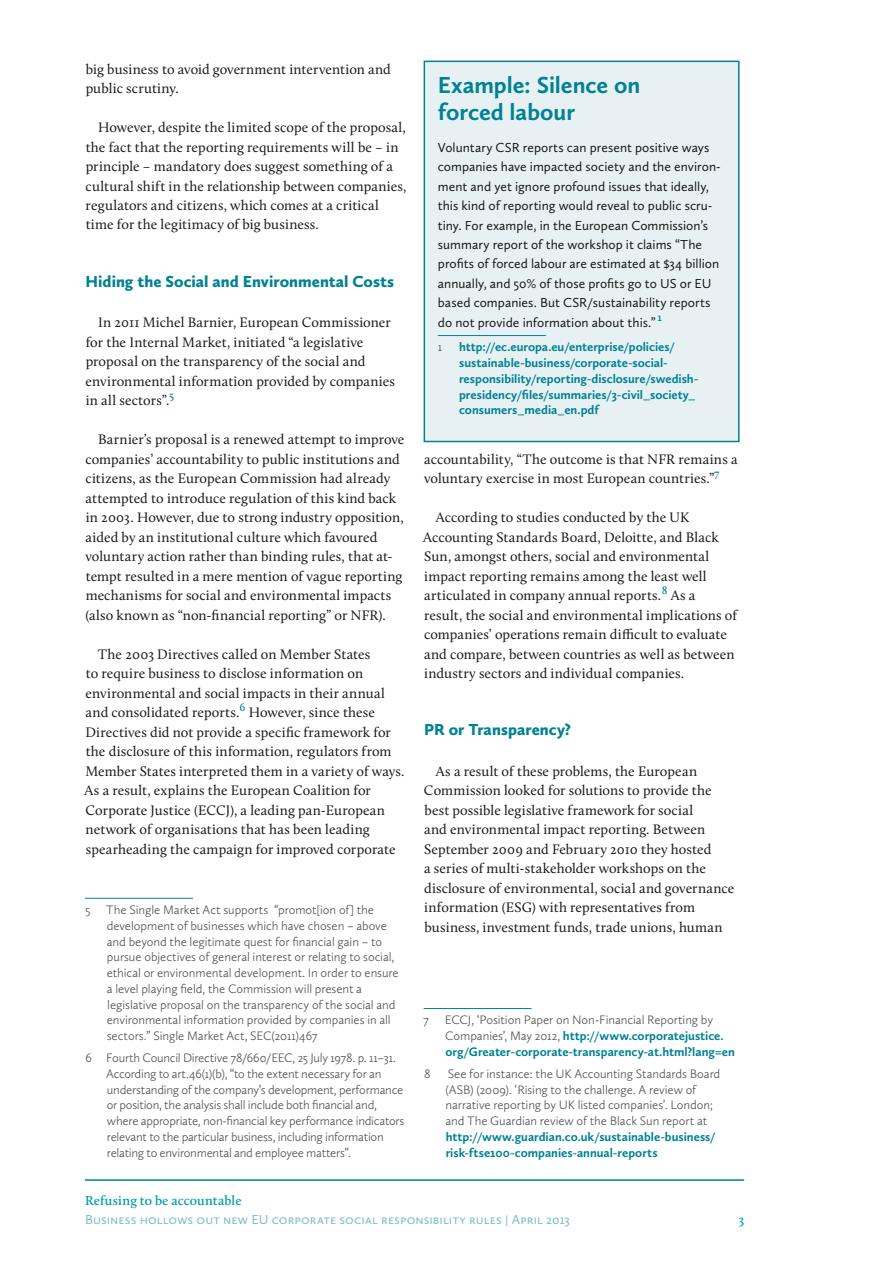
<style>
.page{position:relative;width:893px;height:1263px;background:#fff}
.page>*{position:absolute;margin:0;border:0;box-sizing:border-box;transform-origin:0 0}
.t1{font:700 24px/27px "Calluna Sans";color:#008293}
.t2{font:900 16.5px "Calluna Sans";color:#008293}
.t3{font:14.25px/19.5px "Calluna";letter-spacing:.005em;color:#1a1a18}
.t4{font:13.5px/19.5px "Calluna Sans";color:#1a1a18}
.t5{font:13.5px "Calluna Sans";color:#7dbcc7}
.t6{font:600 13.5px "Calluna";letter-spacing:.005em;color:#009cad}
.t7{font:300 12.75px/15.8px "Calluna Sans";letter-spacing:-.01em;color:#565656}
.t8{font:700 12.75px/15.8px "Calluna Sans";letter-spacing:-.005em;color:#008293}
.t9{font:600 11.25px "Calluna";color:#008293}
.t10{font:600 11.25px "Calluna Sans";color:#008293}
.s1{font-weight:300;color:#565656}
</style>
<div class="page">
<hr style="left:85px;top:1179px;width:659px;height:2px;background:#008293">
<hr style="left:85px;top:898px;width:108px;height:1px;background:#008293">
<hr style="left:424px;top:1008px;width:108px;height:1px;background:#008293">
<div style="left:424px;top:61px;width:315px;height:380px;background:#e7f1f4"></div>
<hr style="left:438px;top:335px;width:108px;height:1px;background:#008293">
<div style="left:424px;top:61px;width:316px;height:381px;border:2px solid #008293"></div>
<p class="t3" style="left:86px;top:59px;width:307px">big business to avoid government intervention and public scrutiny.</p>
<p class="t3" style="left:85px;top:117px;width:322px;text-indent:13px">However, despite the limited scope of the proposal, the fact that the reporting requirements will be – in principle – mandatory does suggest something of a cultural shift in the relationship between companies, regulators and citizens, which comes at a critical time for the legitimacy of big business.</p>
<p class="t2" style="left:86px;top:271px;width:310px">Hiding the Social and Environmental Costs</p>
<p class="t3" style="left:85px;top:312px;width:311px;text-indent:13px">In 2011 Michel Barnier, European Commissioner for the Internal Market, initiated “a legislative proposal on the transparency of the social and environmental information provided by companies in all sectors”.<sup>5</sup></p>
<p class="t3" style="left:85px;top:429px;width:321px;text-indent:13px">Barnier’s proposal is a renewed attempt to improve companies’ accountability to public institutions and citizens, as the European Commission had already attempted to introduce regulation of this kind back in 2003. However, due to strong industry opposition, aided by an institutional culture which favoured voluntary action rather than binding rules, that at&shy;tempt resulted in a mere mention of vague reporting mechanisms for social and environmental impacts (also known as “non-financial reporting” or NFR).</p>
<p class="t3" style="left:85px;top:644px;width:321px;text-indent:13px">The 2003 Directives called on Member States<br>to require business to disclose information on environmental and social impacts in their annual and consolidated reports.<sup>6</sup> However, since these Directives did not provide a specific framework for the disclosure of this information, regulators from Member States interpreted them in a variety of ways.<br>As a result, explains the European Coalition for Corporate Justice (ECCJ), a leading pan-European network of organisations that has been leading spearheading the campaign for improved corporate</p>
<p class="t7" style="left:107px;top:902px;width:294px;text-indent:-21px">5 The Single Market Act supports “promot[ion of] the development of businesses which have chosen – above and beyond the legitimate quest for financial gain – to pursue objectives of general interest or relating to social, ethical or environmental development. In order to ensure a level playing field, the Commission will present a legislative proposal on the transparency of the social and environmental information provided by companies in all sectors.” Single Market Act, SEC(2011)467</p>
<p class="t7" style="left:106px;top:1050px;width:300px;text-indent:-21px">6 Fourth Council Directive 78/660/EEC, 25 July 1978. p. 11–31.<br>According to art.46(1)(b), “to the extent necessary for an understanding of the company’s development, performance or position, the analysis shall include both financial and, where appropriate, non-financial key performance indicators relevant to the particular business, including information relating to environmental and employee matters”.</p>
<h1 class="t1" style="left:438px;top:71px;width:204px">Example: Silence on forced labour</h1>
<p class="t4" style="left:438px;top:137px;width:284px">Voluntary CSR reports can present positive ways companies have impacted society and the environ&shy;ment and yet ignore profound issues that ideally, this kind of reporting would reveal to public scru&shy;tiny. For example, in the European Commission’s summary report of the workshop it claims “The profits of forced labour are estimated at $34 billion annually, and 50% of those profits go to US or EU based companies. But CSR/sustainability reports do not provide information about this.”</p>
<p class="t10" style="left:658px;top:310px;width:6px">1</p>
<p class="t7" style="left:438px;top:339px;width:6px">1</p>
<p class="t8" style="left:459px;top:339px;width:241px">http://ec.europa.eu/enterprise/policies/ sustainable-business/corporate-social&shy;responsibility/reporting-disclosure/swedish&shy;presidency/files/summaries/3-civil_society_ consumers_media_en.pdf</p>
<p class="t3" style="left:424px;top:449px;width:315px">accountability, “The outcome is that NFR remains a voluntary exercise in most European countries.”</p>
<p class="t9" style="left:714px;top:466px;width:7px">7</p>
<p class="t3" style="left:423px;top:507px;width:297px;text-indent:13px">According to studies conducted by the UK Accounting Standards Board, Deloitte, and Black Sun, amongst others, social and environmental impact reporting remains among the least well articulated in company annual reports.</p>
<p class="t9" style="left:662px;top:583px;width:7px">8</p>
<p class="t3" style="left:424px;top:585px;width:314px;text-indent:247px">As a result, the social and environmental implications of companies’ operations remain difficult to evaluate and compare, between countries as well as between industry sectors and individual companies.</p>
<p class="t2" style="left:424px;top:719px;width:149px">PR or Transparency?</p>
<p class="t3" style="left:424px;top:761px;width:312px;text-indent:12px">As a result of these problems, the European Commission looked for solutions to provide the best possible legislative framework for social<br>and environmental impact reporting. Between September 2009 and February 2010 they hosted<br>a series of multi-stakeholder workshops on the disclosure of environmental, social and governance information (ESG) with representatives from business, investment funds, trade unions, human</p>
<p class="t7" style="left:423px;top:1012px;width:7px">7</p>
<p class="t8" style="left:445px;top:1012px;width:292px"><span class="s1">ECCJ, ‘Position Paper on Non-Financial Reporting by<br>Companies’, May 2012,</span> http://www.corporatejustice. org/Greater-corporate-transparency-at.html?lang=en</p>
<p class="t7" style="left:424px;top:1065px;width:8px">8</p>
<p class="t7" style="left:445px;top:1065px;width:277px">See for instance: the UK Accounting Standards Board (ASB) (2009). ‘Rising to the challenge. A review of narrative reporting by UK listed companies’. London; and The Guardian review of the Black Sun report at</p>
<p class="t8" style="left:446px;top:1128px;width:272px">http://www.guardian.co.uk/sustainable-business/ risk-ftse100-companies-annual-reports</p>
<p class="t6" style="left:85px;top:1192px;width:158px">Refusing to be accountable</p>
<p class="t5" style="left:85px;top:1211px;width:486px">Business hollows out new EU corporate social responsibility rules | April 2013</p>
<p class="t6" style="left:739px;top:1211px;width:7px">3</p>
</div>
